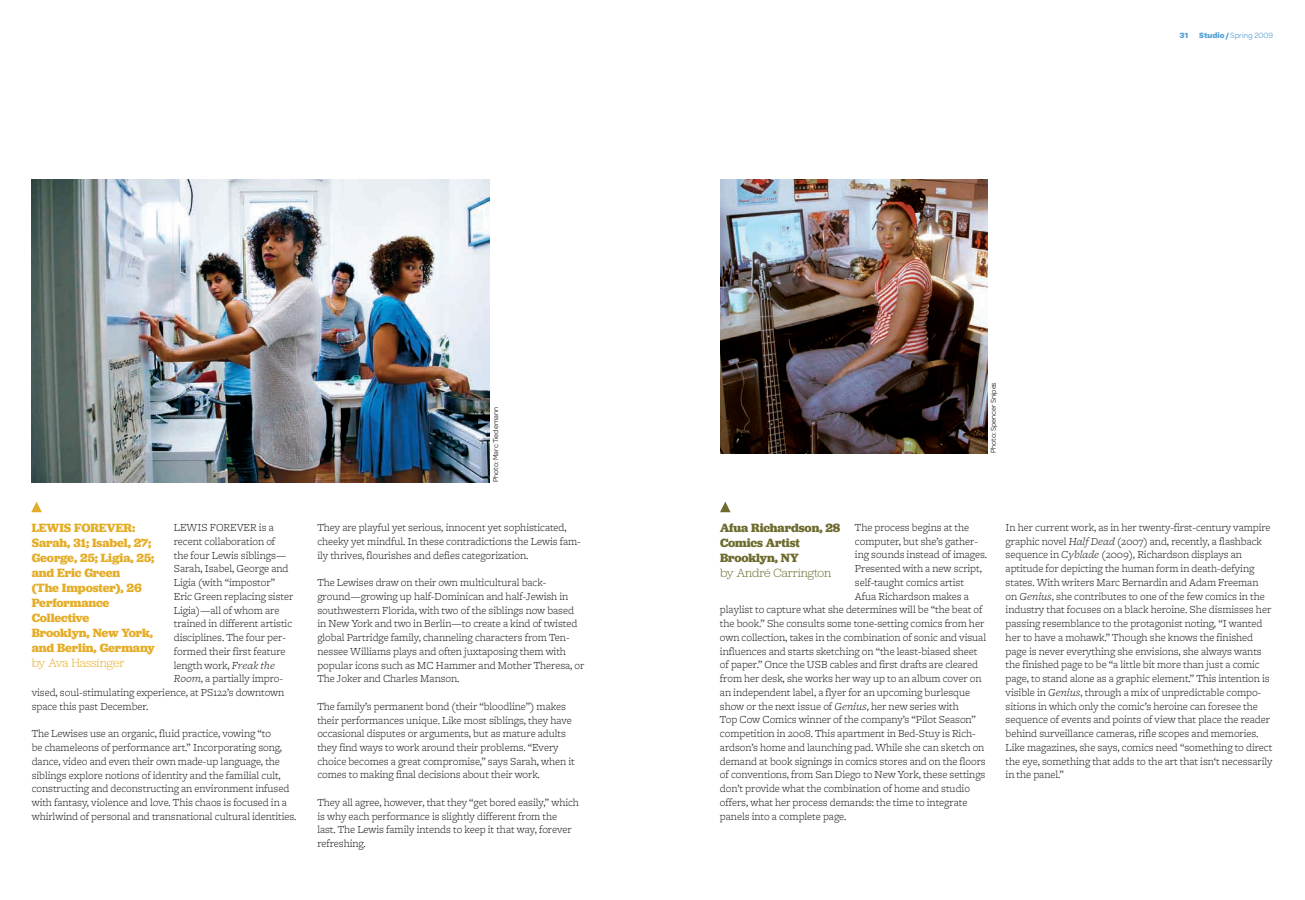
<style>
.page{position:relative;width:1305px;height:900px;background:#fff}
.page>*{position:absolute;margin:0;border:0;box-sizing:border-box;transform-origin:0 0}
.t1{font:700 12.5px/15px "Jubilat";letter-spacing:-.005em;color:#e4ad27}
.t2{font:700 12.5px/15px "Jubilat";letter-spacing:-.005em;color:#6d6b2e}
.t3{font:300 11.25px/13.8px "Freight Micro";letter-spacing:-.005em;color:#231f20}
.t4{font:8.12px "Omnes";color:#56a0d5}
.t5{font:700 8.12px "Omnes";color:#56a0d5}
.t6{font:7.5px "Omnes";letter-spacing:-.005em;color:#231f20}
.s1{font-weight:700}
.s2{font-style:italic}
.s3{font-weight:300}
</style>
<div class="page">
<img style="left:720px;top:180px;width:268px;height:273px">
<img style="left:32px;top:180px;width:458px;height:302px">
<svg style="left:31px;top:502px;width:11px;height:10px"></svg>
<svg style="left:720px;top:502px;width:11px;height:10px"></svg>
<p class="t5" style="left:1180px;top:30px;width:10px">31</p>
<p class="t4" style="left:1199px;top:31px;width:76px"><span class="s1">Studio /</span> Sprin∂ 2009</p>
<p class="t6" style="left:491px;top:482px;width:77px;rotate:-90deg">Photo: Marc Tiedemann</p>
<p class="t6" style="left:989px;top:453px;width:72px;rotate:-90deg">Photo: Spencer Snipes</p>
<p class="t3" style="left:855px;top:521px;width:116px">The process begins at the</p>
<p class="t3" style="left:855px;top:535px;width:124px">computer, but she’s gather-</p>
<p class="t3" style="left:855px;top:548px;width:134px">ing sounds instead of images.</p>
<p class="t3" style="left:855px;top:562px;width:128px">Presented with a new script,</p>
<p class="t3" style="left:855px;top:576px;width:111px">self-taught comics artist</p>
<p class="t3" style="left:855px;top:590px;width:116px">Afua Richardson makes a</p>
<p class="t3" style="left:720px;top:603px;width:264px">playlist to capture what she determines will be “the beat of</p>
<p class="t3" style="left:720px;top:617px;width:266px">the book.” She consults some tone-setting comics from her</p>
<p class="t3" style="left:720px;top:631px;width:268px">own collection, takes in the combination of sonic and visual</p>
<p class="t3" style="left:720px;top:645px;width:259px">influences and starts sketching on “the least-biased sheet</p>
<p class="t3" style="left:720px;top:658px;width:260px">of paper.” Once the USB cables and first drafts are cleared</p>
<p class="t3" style="left:720px;top:672px;width:263px">from her desk, she works her way up to an album cover on</p>
<p class="t3" style="left:720px;top:686px;width:252px">an independent label, a flyer for an upcoming burlesque</p>
<p class="t3" style="left:720px;top:700px;width:240px">show or the next issue of <span class="s2">Genius</span>, her new series with</p>
<p class="t3" style="left:720px;top:713px;width:257px">Top Cow Comics winner of the company’s “Pilot Season”</p>
<p class="t3" style="left:720px;top:727px;width:257px">competition in 2008. This apartment in Bed-Stuy is Rich-</p>
<p class="t3" style="left:720px;top:741px;width:266px">ardson’s home and launching pad. While she can sketch on</p>
<p class="t3" style="left:720px;top:754px;width:267px">demand at book signings in comics stores and on the floors</p>
<p class="t3" style="left:720px;top:768px;width:267px">of conventions, from San Diego to New York, these settings</p>
<p class="t3" style="left:720px;top:782px;width:252px">don’t provide what the combination of home and studio</p>
<p class="t3" style="left:720px;top:796px;width:249px">offers, what her process demands: the time to integrate</p>
<p class="t3" style="left:720px;top:809px;width:128px">panels into a complete page.</p>
<p class="t3" style="left:317px;top:521px;width:265px">They are playful yet serious, innocent yet sophisticated, cheeky yet mindful. In these contradictions the Lewis fam&shy;ily thrives, flourishes and defies categorization.</p>
<p class="t3" style="left:317px;top:576px;width:269px">The Lewises draw on their own multicultural back&shy;ground—growing up half-Dominican and half-Jewish in southwestern Florida, with two of the siblings now based in New York and two in Berlin—to create a kind of twisted global Partridge family, channeling characters from Ten&shy;nessee Williams plays and often juxtaposing them with popular icons such as MC Hammer and Mother Theresa, or The Joker and Charles Manson.</p>
<p class="t3" style="left:317px;top:700px;width:259px">The family’s permanent bond (their “bloodline”) makes their performances unique. Like most siblings, they have occasional disputes or arguments, but as mature adults they find ways to work around their problems. “Every choice becomes a great compromise,” says Sarah, when it comes to making final decisions about their work.</p>
<p class="t3" style="left:317px;top:796px;width:263px">They all agree, however, that they “get bored easily,” which is why each performance is slightly different from the<br>last. The Lewis family intends to keep it that way, forever refreshing.</p>
<p class="t3" style="left:174px;top:521px;width:101px">LEWIS FOREVER is a</p>
<p class="t3" style="left:174px;top:535px;width:103px">recent collaboration of</p>
<p class="t3" style="left:174px;top:548px;width:114px">the four Lewis siblings—</p>
<p class="t3" style="left:174px;top:562px;width:116px">Sarah, Isabel, George and</p>
<p class="t3" style="left:174px;top:576px;width:103px">Ligia (with “impostor”</p>
<p class="t3" style="left:174px;top:590px;width:121px">Eric Green replacing sister</p>
<p class="t3" style="left:174px;top:603px;width:107px">Ligia)—all of whom are</p>
<p class="t3" style="left:174px;top:617px;width:120px">trained in different artistic</p>
<p class="t3" style="left:174px;top:631px;width:114px">disciplines. The four per-</p>
<p class="t3" style="left:174px;top:645px;width:113px">formed their first feature</p>
<p class="t3" style="left:174px;top:658px;width:103px">length work, <span class="s2">Freak the</span></p>
<p class="t3" style="left:174px;top:672px;width:111px"><span class="s2">Room</span>, a partially impro-</p>
<p class="t3" style="left:32px;top:686px;width:254px">vised, soul-stimulating experience, at PS122’s downtown</p>
<p class="t3" style="left:32px;top:700px;width:118px">space this past December.</p>
<p class="t3" style="left:32px;top:727px;width:266px">The Lewises use an organic, fluid practice, vowing “to<br>be chameleons of performance art.” Incorporating song, dance, video and even their own made-up language, the siblings explore notions of identity and the familial cult, constructing and deconstructing an environment infused with fantasy, violence and love. This chaos is focused in a whirlwind of personal and transnational cultural identities.</p>
<p class="t1" style="left:32px;top:521px;width:125px">LEWIS FOREVER:<br>Sarah, 31; Isabel, 27;<br>George, 25; Ligia, 25; and Eric Green<br>(The Imposter), 26<br>Performance<br>Collective<br>Brooklyn, New York, and Berlin, Germany <span class="s3">by Ava Hassinger</span></p>
<p class="t2" style="left:720px;top:521px;width:122px">Afua Richardson, 28<br>Comics Artist<br>Brooklyn, NY<br><span class="s3">by André Carrington</span></p>
<p class="t3" style="left:1006px;top:521px;width:268px">In her current work, as in her twenty-first-century vampire graphic novel <span class="s2">Half Dead</span> (2007) and, recently, a flashback sequence in <span class="s2">Cyblade</span> (2009), Richardson displays an aptitude for depicting the human form in death-defying states. With writers Marc Bernardin and Adam Freeman on <span class="s2">Genius</span>, she contributes to one of the few comics in the industry that focuses on a black heroine. She dismisses her passing resemblance to the protagonist noting, “I wanted her to have a mohawk.” Though she knows the finished page is never everything she envisions, she always wants the finished page to be “a little bit more than just a comic page, to stand alone as a graphic element.” This intention is visible in <span class="s2">Genius</span>, through a mix of unpredictable compo&shy;sitions in which only the comic’s heroine can foresee the sequence of events and points of view that place the reader behind surveillance cameras, rifle scopes and memories.<br>Like magazines, she says, comics need “something to direct the eye, something that adds to the art that isn‘t necessarily in the panel.”</p>
</div>
